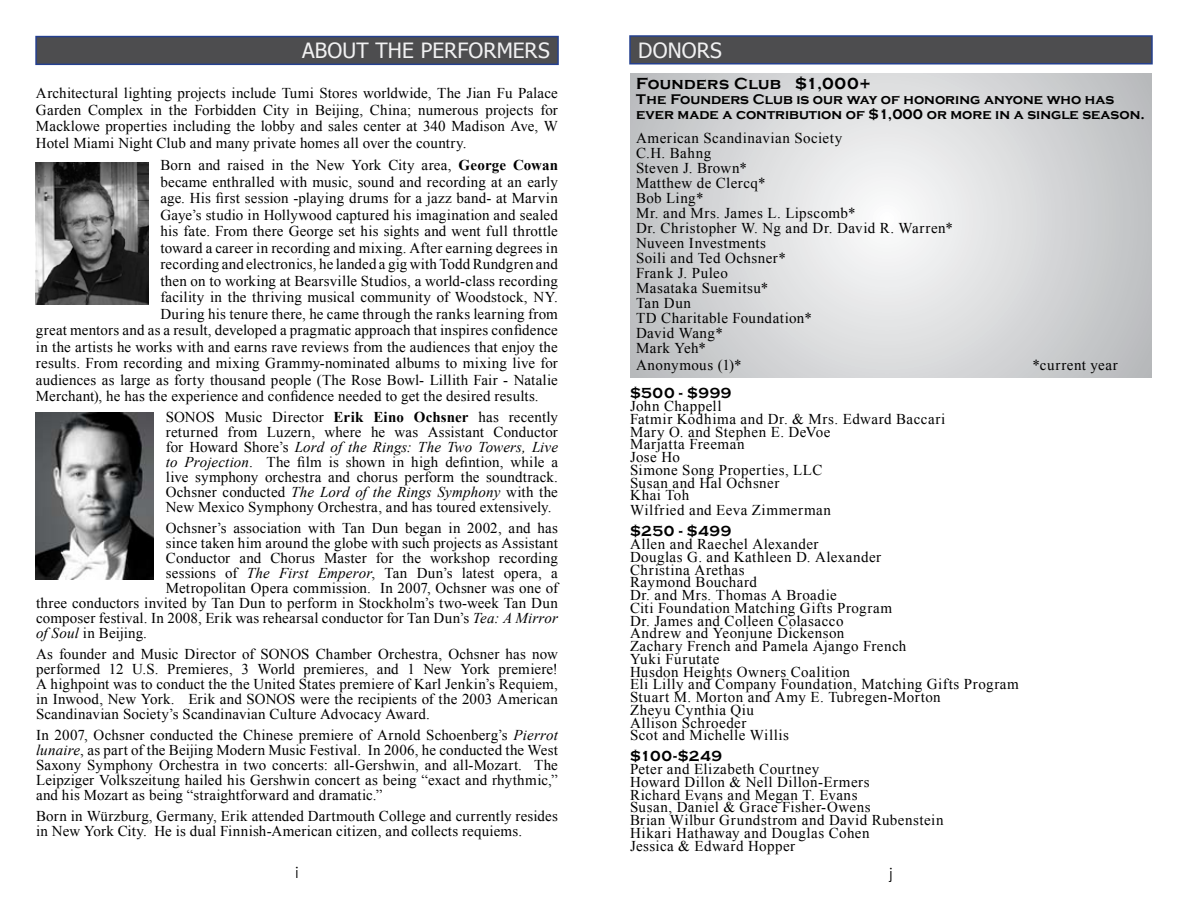
<style>
.page{position:relative;width:1188px;height:918px;background:#fff}
.page>*{position:absolute;margin:0;border:0;box-sizing:border-box;transform-origin:0 0}
.t1{font:21px "Tahoma";letter-spacing:.005em;color:#f1f1f2}
.t2{font:700 16.5px "Copperplate Gothic";letter-spacing:.02em;color:#000}
.t3{font:15px/15px "Times New Roman";letter-spacing:.02em;color:#000}
.t4{font:700 15px "Copperplate Gothic";letter-spacing:.045em;color:#000}
.t5{font:15px "Century Gothic";color:#000}
.t6{font:700 14.4px/15px "Copperplate Gothic";color:#000}
.s1{font-weight:700}
.s2{font-style:italic}
</style>
<div class="page">
<div style="left:36px;top:37px;width:522px;height:27px;background:#4d4d4f"></div>
<div style="left:35px;top:36px;width:524px;height:29px;border:2px solid #25408f"></div>
<img style="left:35px;top:162px;width:113px;height:142px">
<img style="left:36px;top:413px;width:118px;height:167px">
<div style="left:630px;top:36px;width:522px;height:28px;background:#4d4d4f"></div>
<div style="left:629px;top:35px;width:524px;height:29px;border:2px solid #25408f"></div>
<svg style="left:630px;top:74px;width:522px;height:303px;background:#d6d7d9"></svg>
<h1 class="t1" style="left:302px;top:37px;width:249px">ABOUT THE PERFORMERS</h1>
<p class="t3" style="left:36px;top:85px;width:523px;line-height:16.5px;text-align:justify">Architectural lighting projects include Tumi Stores worldwide, The Jian Fu Palace Garden Complex in the Forbidden City in Beijing, China; numerous projects for Macklowe properties including the lobby and sales center at 340 Madison Ave, W Hotel Miami Night Club and many private homes all over the country.</p>
<p class="t3" style="left:160px;top:158px;width:399px">Born and raised in the New York City area, <span class="s1">George Cowan</span></p>
<p class="t3" style="left:160px;top:174px;width:399px">became enthralled with music, sound and recording at an early</p>
<p class="t3" style="left:160px;top:191px;width:399px">age. His first session -playing drums for a jazz band- at Marvin</p>
<p class="t3" style="left:160px;top:207px;width:399px">Gaye’s studio in Hollywood captured his imagination and sealed</p>
<p class="t3" style="left:160px;top:224px;width:399px">his fate. From there George set his sights and went full throttle</p>
<p class="t3" style="left:160px;top:240px;width:399px">toward a career in recording and mixing. After earning degrees in</p>
<p class="t3" style="left:160px;top:257px;width:399px">recording and electronics, he landed a gig with Todd Rundgren and</p>
<p class="t3" style="left:160px;top:273px;width:399px">then on to working at Bearsville Studios, a world-class recording</p>
<p class="t3" style="left:160px;top:290px;width:399px">facility in the thriving musical community of Woodstock, NY.</p>
<p class="t3" style="left:160px;top:306px;width:399px">During his tenure there, he came through the ranks learning from</p>
<p class="t3" style="left:36px;top:323px;width:523px">great mentors and as a result, developed a pragmatic approach that inspires confidence</p>
<p class="t3" style="left:36px;top:339px;width:523px">in the artists he works with and earns rave reviews from the audiences that enjoy the</p>
<p class="t3" style="left:36px;top:356px;width:523px">results. From recording and mixing Grammy-nominated albums to mixing live for</p>
<p class="t3" style="left:36px;top:372px;width:523px">audiences as large as forty thousand people (The Rose Bowl- Lillith Fair - Natalie</p>
<p class="t3" style="left:36px;top:389px;width:504px">Merchant), he has the experience and confidence needed to get the desired results.</p>
<p class="t3" style="left:166px;top:410px;width:394px;text-align:justify">SONOS Music Director <span class="s1">Erik Eino Ochsner</span> has recently returned from Luzern, where he was Assistant Conductor for Howard Shore’s <span class="s2">Lord of the Rings: The Two Towers, Live to Projection</span>. The film is shown in high defintion, while a live symphony orchestra and chorus perform the soundtrack.<br>Ochsner conducted <span class="s2">The Lord of the Rings Symphony</span> with the New Mexico Symphony Orchestra, and has toured extensively.</p>
<p class="t3" style="left:166px;top:521px;width:394px">Ochsner’s association with Tan Dun began in 2002, and has</p>
<p class="t3" style="left:166px;top:536px;width:394px">since taken him around the globe with such projects as Assistant</p>
<p class="t3" style="left:166px;top:551px;width:394px">Conductor and Chorus Master for the workshop recording</p>
<p class="t3" style="left:166px;top:566px;width:394px">sessions of <span class="s2">The First Emperor</span>, Tan Dun’s latest opera, a</p>
<p class="t3" style="left:166px;top:581px;width:394px">Metropolitan Opera commission. In 2007, Ochsner was one of</p>
<p class="t3" style="left:36px;top:596px;width:523px">three conductors invited by Tan Dun to perform in Stockholm’s two-week Tan Dun</p>
<p class="t3" style="left:36px;top:611px;width:523px">composer festival. In 2008, Erik was rehearsal conductor for Tan Dun’s <span class="s2">Tea: A Mirror</span></p>
<p class="t3" style="left:36px;top:626px;width:112px"><span class="s2">of Soul</span> in Beijing.</p>
<p class="t3" style="left:36px;top:647px;width:523px;text-align:justify">As founder and Music Director of SONOS Chamber Orchestra, Ochsner has now performed 12 U.S. Premieres, 3 World premieres, and 1 New York premiere!<br>A highpoint was to conduct the the United States premiere of Karl Jenkin’s Requiem, in Inwood, New York. Erik and SONOS were the recipients of the 2003 American Scandinavian Society’s Scandinavian Culture Advocacy Award.</p>
<p class="t3" style="left:36px;top:728px;width:523px;text-align:justify">In 2007, Ochsner conducted the Chinese premiere of Arnold Schoenberg’s <span class="s2">Pierrot lunaire</span>, as part of the Beijing Modern Music Festival. In 2006, he conducted the West Saxony Symphony Orchestra in two concerts: all-Gershwin, and all-Mozart. The Leipziger Volkszeitung hailed his Gershwin concert as being “exact and rhythmic,” and his Mozart as being “straightforward and dramatic.”</p>
<p class="t3" style="left:36px;top:809px;width:523px">Born in Würzburg, Germany, Erik attended Dartmouth College and currently resides in New York City. He is dual Finnish-American citizen, and collects requiems.</p>
<p class="t5" style="left:295px;top:862px;width:4px">i</p>
<h1 class="t1" style="left:638px;top:36px;width:85px">DONORS</h1>
<p class="t2" style="left:636px;top:74px;width:237px">Founders Club $1,000+</p>
<p class="t6" style="left:636px;top:92px;width:510px">The Founders Club is our way of honoring anyone who has ever made a contribution of $1,000 or more in a single season.</p>
<p class="t3" style="left:636px;top:130px;width:319px">American Scandinavian Society<br>C.H. Bahng<br>Steven J. Brown*<br>Matthew de Clercq*<br>Bob Ling*<br>Mr. and Mrs. James L. Lipscomb*<br>Dr. Christopher W. Ng and Dr. David R. Warren*<br>Nuveen Investments<br>Soili and Ted Ochsner*<br>Frank J. Puleo<br>Masataka Suemitsu*<br>Tan Dun<br>TD Charitable Foundation*<br>David Wang*<br>Mark Yeh*</p>
<p class="t3" style="left:636px;top:357px;width:107px">Anonymous (1)*</p>
<p class="t3" style="left:1033px;top:357px;width:87px">*current year</p>
<p class="t4" style="left:630px;top:385px;width:103px">$500 - $999</p>
<p class="t3" style="left:630px;top:399px;width:317px;line-height:12.8px">John Chappell<br>Fatmir Kodhima and Dr. &amp; Mrs. Edward Baccari<br>Mary O. and Stephen E. DeVoe<br>Marjatta Freeman<br>Jose Ho<br>Simone Song Properties, LLC<br>Susan and Hal Ochsner<br>Khai Toh</p>
<p class="t3" style="left:630px;top:503px;width:203px">Wilfried and Eeva Zimmerman</p>
<p class="t4" style="left:630px;top:523px;width:103px">$250 - $499</p>
<p class="t3" style="left:630px;top:537px;width:390px;line-height:12.8px">Allen and Raechel Alexander<br>Douglas G. and Kathleen D. Alexander<br>Christina Arethas<br>Raymond Bouchard<br>Dr. and Mrs. Thomas A Broadie<br>Citi Foundation Matching Gifts Program<br>Dr. James and Colleen Colasacco<br>Andrew and Yeonjune Dickenson<br>Zachary French and Pamela Ajango French<br>Yuki Furutate<br>Husdon Heights Owners Coalition<br>Eli Lilly and Company Foundation, Matching Gifts Program<br>Stuart M. Morton and Amy E. Tubregen-Morton<br>Zheyu Cynthia Qiu<br>Allison Schroeder<br>Scot and Michelle Willis</p>
<p class="t4" style="left:630px;top:748px;width:94px">$100-$249</p>
<p class="t3" style="left:630px;top:762px;width:315px;line-height:12.8px">Peter and Elizabeth Courtney<br>Howard Dillon &amp; Nell Dillon-Ermers<br>Richard Evans and Megan T. Evans<br>Susan, Daniel &amp; Grace Fisher-Owens<br>Brian Wilbur Grundstrom and David Rubenstein Hikari Hathaway and Douglas Cohen<br>Jessica &amp; Edward Hopper</p>
<p class="t5" style="left:889px;top:863px;width:5px">j</p>
</div>
